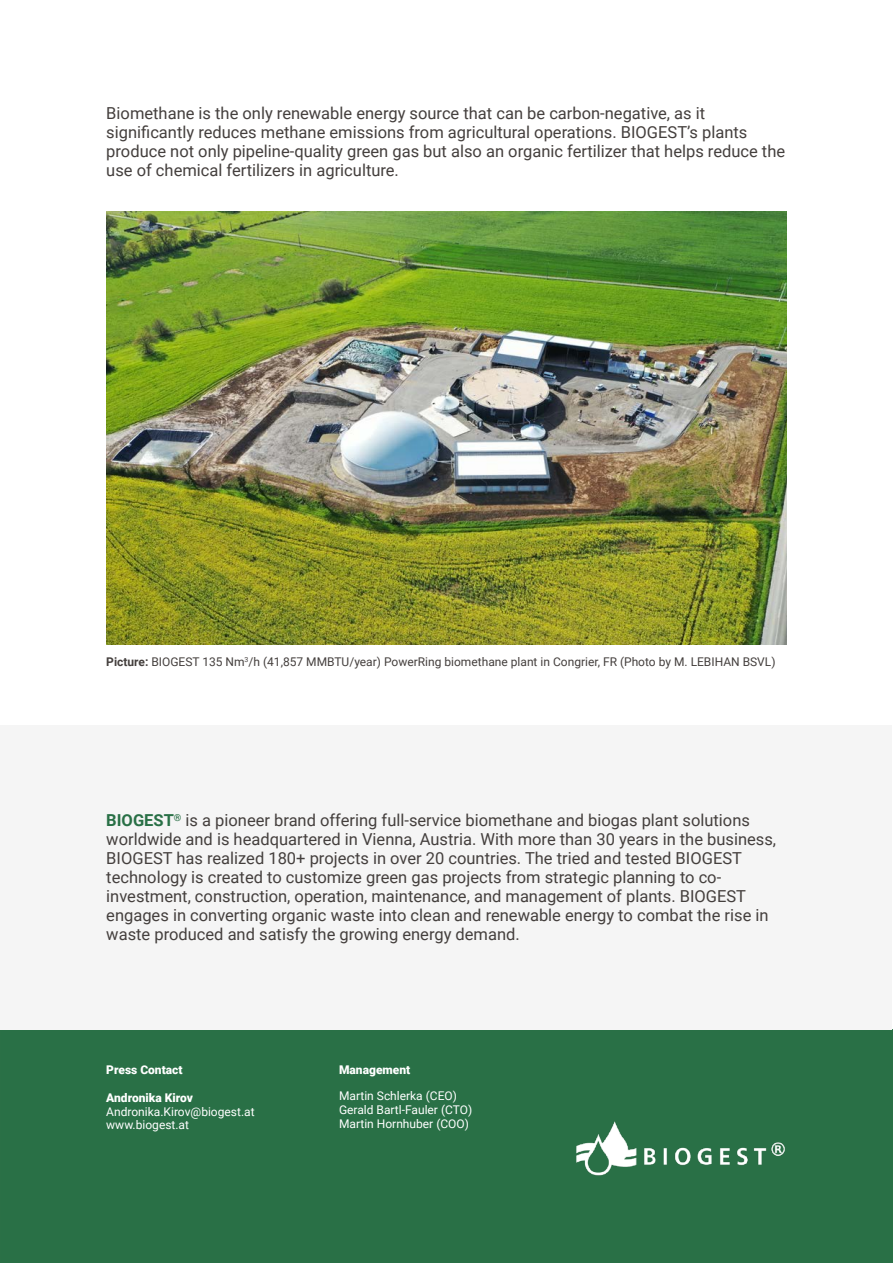
<style>
.page{position:relative;width:893px;height:1263px;background:#fff}
.page>*{position:absolute;margin:0;border:0;box-sizing:border-box;transform-origin:0 0}
.t1{font:16.5px/18.9px "Roboto";color:#443f3d}
.t2{font:12px/13.8px "Roboto";color:#fff}
.t3{font:12px "Roboto";color:#443f3d}
.t4{font:900 12px "Roboto";color:#fff}
.s1{font-weight:700}
.s2{font-weight:700;color:#297046}
</style>
<div class="page">
<div style="left:1px;top:1030px;width:891px;height:232px;background:#297046"></div>
<div style="left:0;top:1029px;width:893px;height:234px;border:2px solid #2a7046"></div>
<div style="left:1px;top:725px;width:891px;height:304px;background:#f5f5f5"></div>
<img style="left:576px;top:1121px;width:209px;height:55px">
<img style="left:106px;top:212px;width:681px;height:433px">
<p class="t1" style="left:106px;top:103px;width:680px">Biomethane is the only renewable energy source that can be carbon-negative, as it significantly reduces methane emissions from agricultural operations. BIOGEST’s plants produce not only pipeline-quality green gas but also an organic fertilizer that helps reduce the use of chemical fertilizers in agriculture.</p>
<p class="t3" style="left:106px;top:653px;width:671px"><span class="s1">Picture:</span> BIOGEST 135 Nm<sup>3</sup>/h (41,857 MMBTU/year) PowerRing biomethane plant in Congrier, FR (Photo by M. LEBIHAN BSVL)</p>
<p class="t1" style="left:106px;top:810px;width:671px"><span class="s2">BIOGEST</span><sup>®</sup> is a pioneer brand offering full-service biomethane and biogas plant solutions worldwide and is headquartered in Vienna, Austria. With more than 30 years in the business, BIOGEST has realized 180+ projects in over 20 countries. The tried and tested BIOGEST technology is created to customize green gas projects from strategic planning to co&shy;investment, construction, operation, maintenance, and management of plants. BIOGEST engages in converting organic waste into clean and renewable energy to combat the rise in waste produced and satisfy the growing energy demand.</p>
<p class="t4" style="left:106px;top:1061px;width:78px">Press Contact</p>
<p class="t4" style="left:106px;top:1089px;width:88px">Andronika Kirov</p>
<p class="t2" style="left:106px;top:1104px;width:150px">Andronika.Kirov@biogest.at</p>
<p class="t2" style="left:106px;top:1118px;width:84px">www.biogest.at</p>
<p class="t4" style="left:339px;top:1061px;width:73px">Management</p>
<p class="t2" style="left:339px;top:1088px;width:135px">Martin Schlerka (CEO)<br>Gerald Bartl-Fauler (CTO)<br>Martin Hornhuber (COO)</p>
</div>
